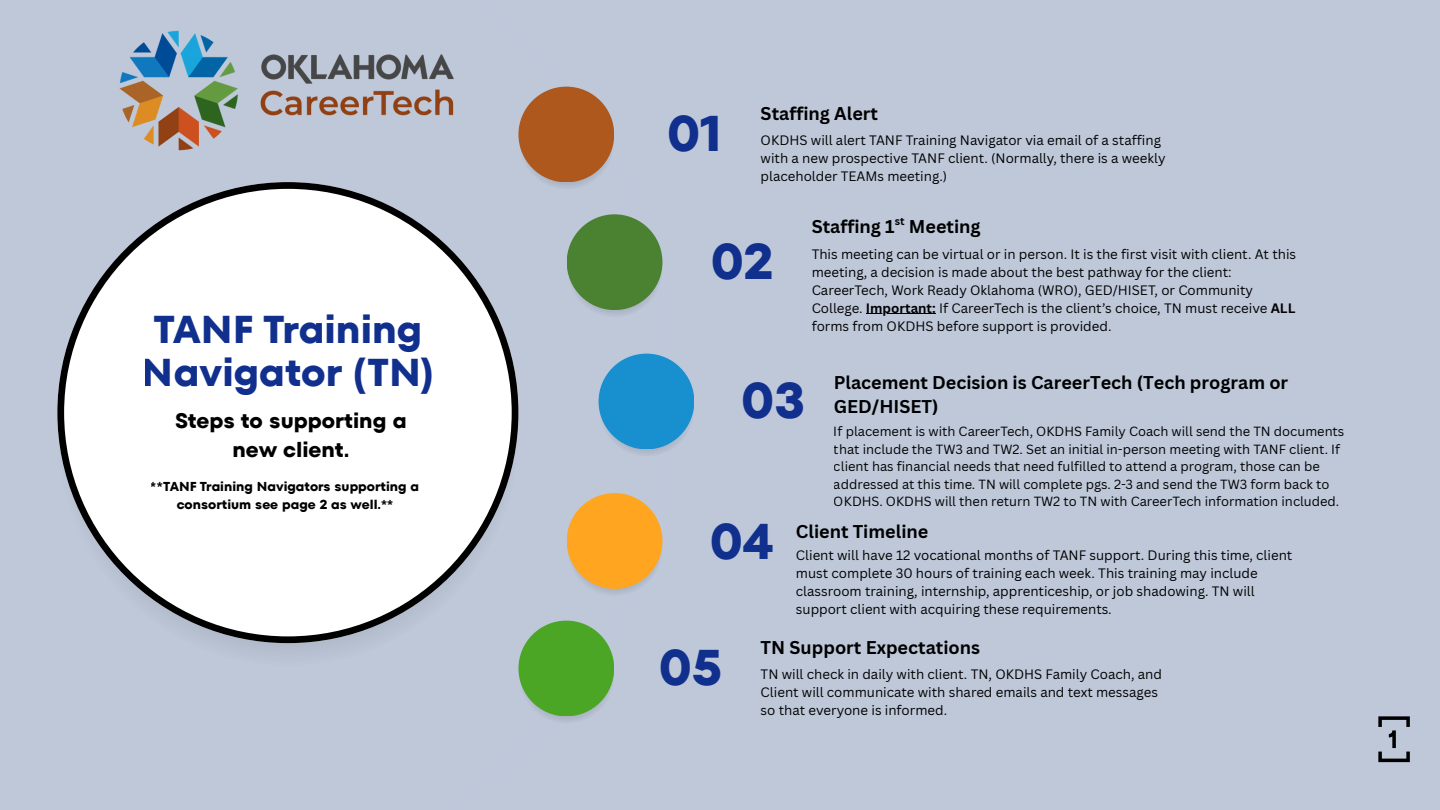
<style>
.page{position:relative;width:1440px;height:810px;background:#bec8d9}
.page>*{position:absolute;margin:0;border:0;box-sizing:border-box;transform-origin:0 0}
.t1{font:700 50px "TT Fors";color:#112f8d}
.t2{font:700 38.7px/42.7px "TT Fors";color:#112f8d}
.t3{font:700 21px/29.2px "TT Fors";color:#000;text-align:center}
.t4{font:700 18px/24.8px "Canva Sans";color:#000}
.t5{font:13.3px/18px "Canva Sans";color:#000}
.t6{font:13px/17.5px "Canva Sans";color:#000}
.t7{font:700 12.9px/18px "TT Fors";color:#000;text-align:center}
.t8{font:700 10.8px "Canva Sans";color:#000}
.s1{font-weight:700}
</style>
<div class="page">
<svg style="left:57px;top:182px;width:461px;height:461px"></svg>
<svg style="left:547px;top:182px;width:40px;height:5px"></svg>
<svg style="left:518px;top:87px;width:96px;height:95px;fill:#ae581d"></svg>
<svg style="left:597px;top:535px;width:66px;height:59px"></svg>
<svg style="left:567px;top:493px;width:95px;height:96px;fill:#ffa51f"></svg>
<svg style="left:596px;top:256px;width:67px;height:59px"></svg>
<svg style="left:567px;top:214px;width:95px;height:96px;fill:#4b8231"></svg>
<svg style="left:547px;top:716px;width:40px;height:5px"></svg>
<svg style="left:518px;top:621px;width:96px;height:95px;fill:#4ca626"></svg>
<svg style="left:627px;top:449px;width:40px;height:5px"></svg>
<svg style="left:599px;top:354px;width:95px;height:95px;fill:#188fcf"></svg>
<img style="left:119px;top:30px;width:335px;height:121px">
<svg style="left:1378px;top:716px;width:32px;height:46px"></svg>
<hr style="left:866px;top:314px;width:70px;height:1px;background:#000">
<h2 class="t2" style="left:142px;top:308px;width:293px">TANF Training<br>Navigator (TN)</h2>
<h2 class="t3" style="left:175px;top:406px;width:233px">Steps to supporting a new client.</h2>
<p class="t7" style="left:151px;top:478px;width:270px">**TANF Training Navigators supporting a consortium see page 2 as well.**</p>
<h4 class="t1" style="left:667px;top:98px;width:57px">01</h4>
<p class="t4" style="left:761px;top:101px;width:119px">Staffing Alert</p>
<p class="t5" style="left:761px;top:130px;width:406px">OKDHS will alert TANF Training Navigator via email of a staffing with a new prospective TANF client. (Normally, there is a weekly placeholder TEAMs meeting.)</p>
<p class="t8" style="left:895px;top:214px;width:11px">st</p>
<h3 class="t4" style="left:812px;top:213px;width:171px">Staffing 1 Meeting</h3>
<p class="t1" style="left:711px;top:226px;width:64px">02</p>
<p class="t5" style="left:812px;top:245px;width:486px">This meeting can be virtual or in person. It is the first visit with client. At this meeting, a decision is made about the best pathway for the client:<br>CareerTech, Work Ready Oklahoma (WRO), GED/HISET, or Community College. <span class="s1">Important:</span> If CareerTech is the client’s choice, TN must receive <span class="s1">ALL</span></p>
<p class="t5" style="left:812px;top:317px;width:301px">forms from OKDHS before support is provided.</p>
<p class="t1" style="left:741px;top:365px;width:65px">03</p>
<p class="t4" style="left:834px;top:369px;width:456px">Placement Decision is CareerTech (Tech program or<br>GED/HISET)</p>
<p class="t6" style="left:834px;top:423px;width:512px">If placement is with CareerTech, OKDHS Family Coach will send the TN documents that include the TW3 and TW2. Set an initial in-person meeting with TANF client. If client has financial needs that need fulfilled to attend a program, those can be addressed at this time. TN will complete pgs. 2-3 and send the TW3 form back to OKDHS. OKDHS will then return TW2 to TN with CareerTech information included.</p>
<p class="t1" style="left:710px;top:506px;width:65px">04</p>
<h3 class="t4" style="left:796px;top:519px;width:134px">Client Timeline</h3>
<p class="t5" style="left:796px;top:546px;width:498px">Client will have 12 vocational months of TANF support. During this time, client must complete 30 hours of training each week. This training may include classroom training, internship, apprenticeship, or job shadowing. TN will support client with acquiring these requirements.</p>
<p class="t1" style="left:659px;top:632px;width:65px">05</p>
<p class="t4" style="left:761px;top:635px;width:221px">TN Support Expectations</p>
<h3 class="t5" style="left:761px;top:664px;width:403px">TN will check in daily with client. TN, OKDHS Family Coach, and<br>Client will communicate with shared emails and text messages so that everyone is informed.</h3>
</div>
